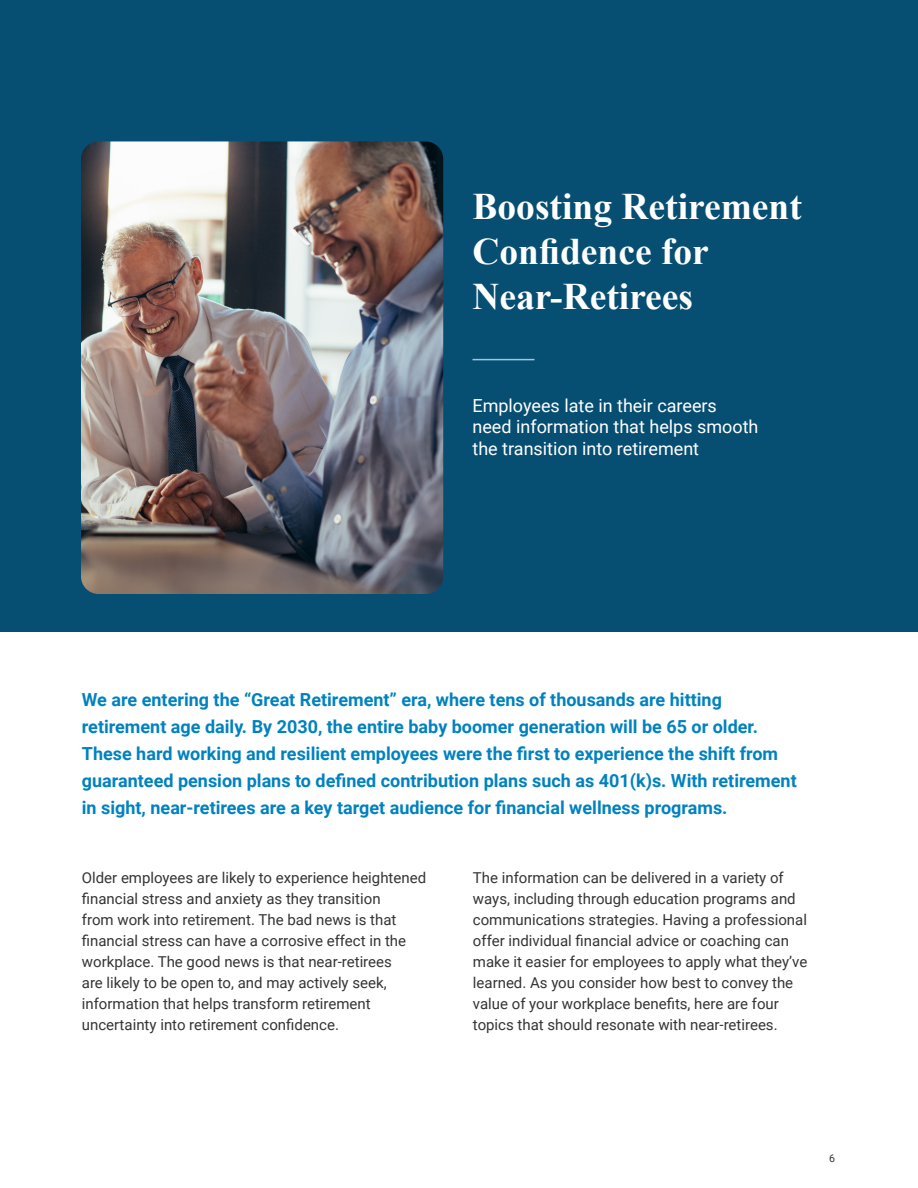
<style>
.page{position:relative;width:918px;height:1188px;background:#fff}
.page>*{position:absolute;margin:0;border:0;box-sizing:border-box;transform-origin:0 0}
.t1{font:700 37.5px/45px "Times New Roman";color:#fff}
.t2{font:700 18px/27px "Roboto";color:#0082bf}
.t3{font:18px/21.6px "Roboto";color:#fff}
.t4{font:15px/21px "Roboto";color:#343434}
.t5{font:10.5px "Roboto";color:#343434}
</style>
<div class="page">
<div style="left:0;top:0;width:918px;height:632px;background:#074f72"></div>
<img style="left:81px;top:141px;width:362px;height:453px">
<hr style="left:472px;top:359px;width:63px;height:1px;background:#9ac7e2">
<h1 class="t1" style="left:472px;top:183px;width:331px">Boosting Retirement<br>Confidence for<br>Near-Retirees</h1>
<p class="t3" style="left:472px;top:394px;width:288px">Employees late in their careers need information that helps smooth the transition into retirement</p>
<p class="t2" style="left:82px;top:685px;width:716px">We are entering the “Great Retirement” era, where tens of thousands are hitting retirement age daily. By 2030, the entire baby boomer generation will be 65 or older.<br>These hard working and resilient employees were the first to experience the shift from guaranteed pension plans to defined contribution plans such as 401(k)s. With retirement in sight, near-retirees are a key target audience for financial wellness programs.</p>
<p class="t4" style="left:82px;top:866px;width:346px">Older employees are likely to experience heightened financial stress and anxiety as they transition<br>from work into retirement. The bad news is that financial stress can have a corrosive effect in the workplace. The good news is that near-retirees<br>are likely to be open to, and may actively seek, information that helps transform retirement uncertainty into retirement confidence.</p>
<p class="t4" style="left:473px;top:866px;width:336px">The information can be delivered in a variety of ways, including through education programs and communications strategies. Having a professional offer individual financial advice or coaching can make it easier for employees to apply what they’ve learned. As you consider how best to convey the value of your workplace benefits, here are four topics that should resonate with near-retirees.</p>
<p class="t5" style="left:829px;top:1151px;width:7px">6</p>
</div>
